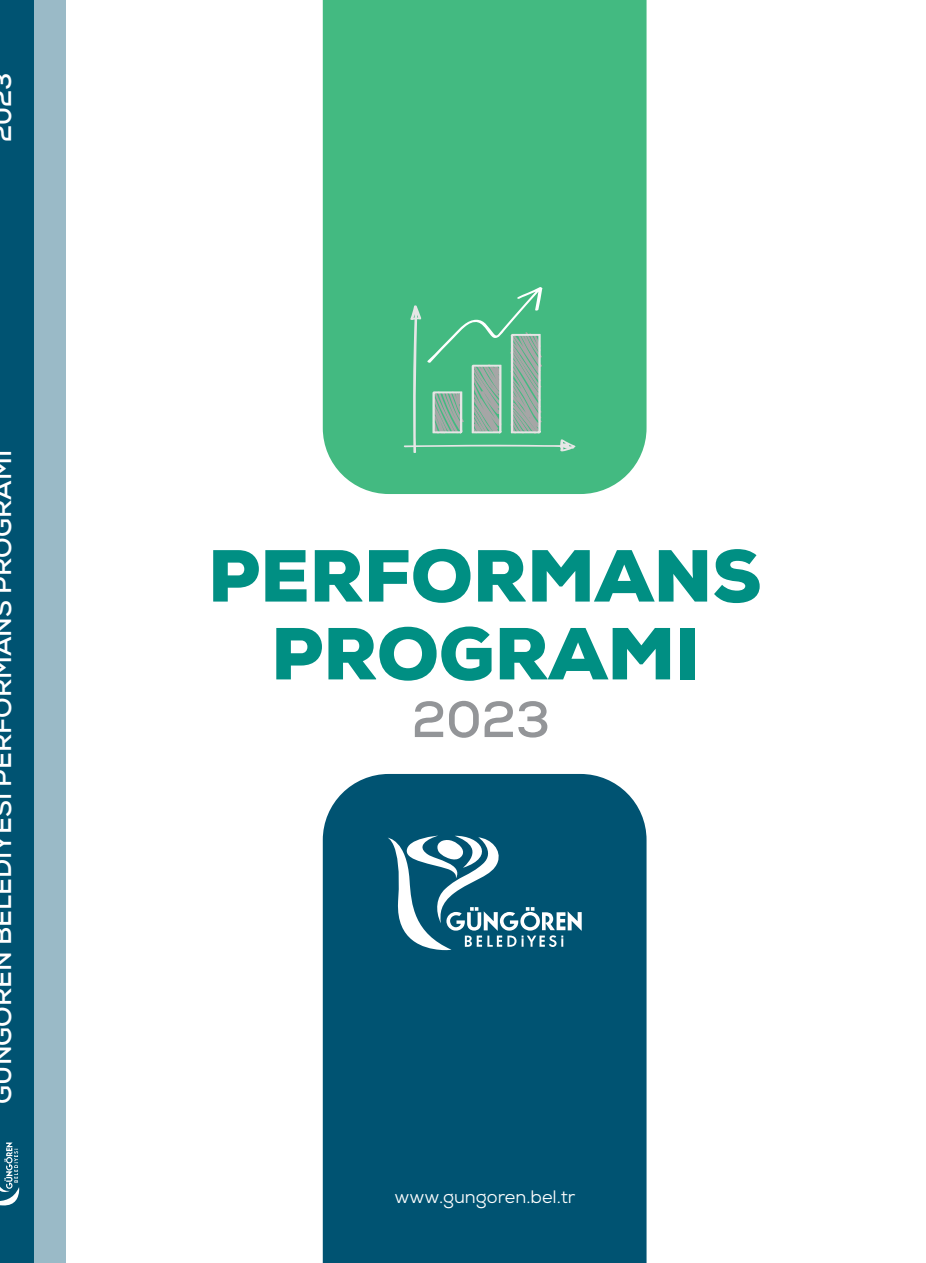
<style>
.page{position:relative;width:926px;height:1263px;background:#fff}
.page>*{position:absolute;margin:0;border:0;box-sizing:border-box;transform-origin:0 0}
.t1{font:900 73.5px/77.8px "Nexa";color:#008f83;text-align:center}
.t2{font:700 50.7px "Nexa";color:#939598}
.t3{font:700 25.5px "Nexa";color:#fff}
.t4{font:18px "Nexa";color:#fff}
</style>
<div class="page">
<div style="left:323px;top:774px;width:323px;height:489px;background:#005372"></div>
<div style="left:0;top:0;width:34px;height:1263px;background:#005372"></div>
<svg style="left:0;top:1142px;width:19px;height:64px"></svg>
<svg style="left:387px;top:835px;width:194px;height:115px"></svg>
<div style="left:323px;top:0;width:323px;height:494px;background:#43ba81"></div>
<svg style="left:403px;top:287px;width:173px;height:166px;background:#5fbb8f"></svg>
<div style="left:34px;top:0;width:32px;height:1263px;background:#9abac7"></div>
<p class="t3" style="left:-14px;top:142px;width:71px;rotate:-90deg">2023</p>
<p class="t3" style="left:-14px;top:1103px;width:655px;rotate:-90deg">G NG REN BELED YES PERFORMANS PROGRAMI</p>
<h1 class="t1" style="left:208px;top:537px;width:554px">PERFORMANS<br>PROGRAMI</h1>
<h2 class="t2" style="left:412px;top:687px;width:140px">2023</h2>
<p class="t4" style="left:394px;top:1186px;width:182px">www.gungoren.bel.tr</p>
</div>
